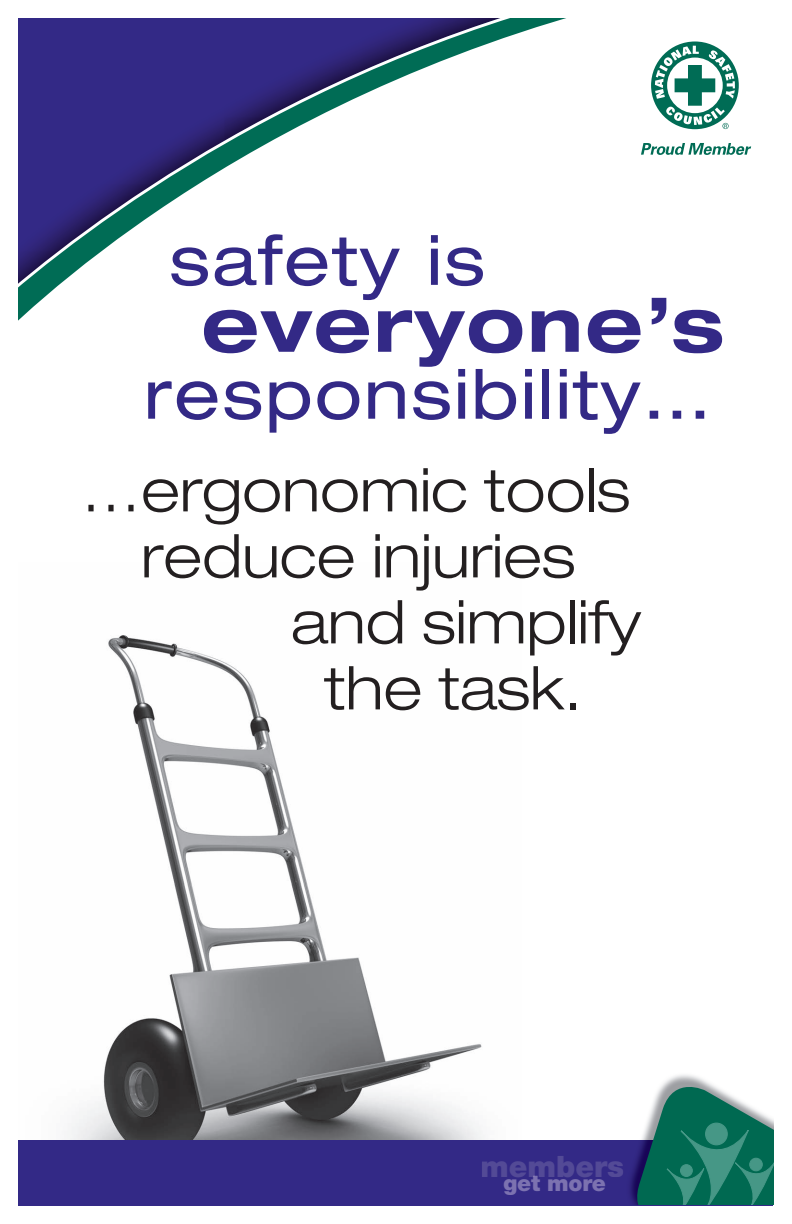
<style>
.page{position:relative;width:792px;height:1224px;background:#fff}
.page>*{position:absolute;margin:0;border:0;box-sizing:border-box;transform-origin:0 0}
.t1{font:700 expanded 75.6px "Helvetica Neue LT Std";letter-spacing:.03em;color:#332986}
.t2{font:expanded 69.1px "Helvetica Neue LT Std";letter-spacing:.03em;color:#332986}
.t3{font:300 expanded 60px "Helvetica Neue LT Std";color:#231f20}
.t4{font:900 29.7px "Helvetica Neue LT Std";color:#534a96}
.t5{font:900 22.3px "Helvetica Neue LT Std";letter-spacing:-.01em;color:#7c72b0}
</style>
<div class="page">
<img style="left:67px;top:635px;width:417px;height:505px">
<div style="left:18px;top:1140px;width:756px;height:66px;background:#332986"></div>
<svg style="left:651px;top:41px;width:88px;height:88px"></svg>
<svg style="left:697px;top:46px;width:38px;height:83px"></svg>
<svg style="left:697px;top:143px;width:54px;height:12px"></svg>
<svg style="left:630px;top:1075px;width:144px;height:130px"></svg>
<div style="left:750px;top:1158px;width:12px;height:13px;background:#469786;border-radius:50%"></div>
<div style="left:749px;top:1158px;width:14px;height:13px;border:1px solid #469786;border-radius:50%"></div>
<hr style="left:504px;top:1176px;width:101px;height:1px;background:#7c72b0">
<svg style="left:18px;top:41px;width:679px;height:280px"></svg>
<svg style="left:18px;top:18px;width:615px;height:294px"></svg>
<p class="t2" style="left:169px;top:218px;width:317px">safety is</p>
<p class="t1" style="left:202px;top:277px;width:524px">everyone’s</p>
<p class="t2" style="left:144px;top:352px;width:569px">responsibility…</p>
<p class="t3" style="left:81px;top:454px;width:551px">… ergonomic tools</p>
<p class="t3" style="left:141px;top:520px;width:436px">reduce injuries</p>
<p class="t3" style="left:291px;top:586px;width:351px">and simplify</p>
<p class="t3" style="left:324px;top:652px;width:258px">the task.</p>
<p class="t4" style="left:480px;top:1148px;width:145px">members</p>
<p class="t5" style="left:503px;top:1170px;width:104px">get more</p>
</div>
